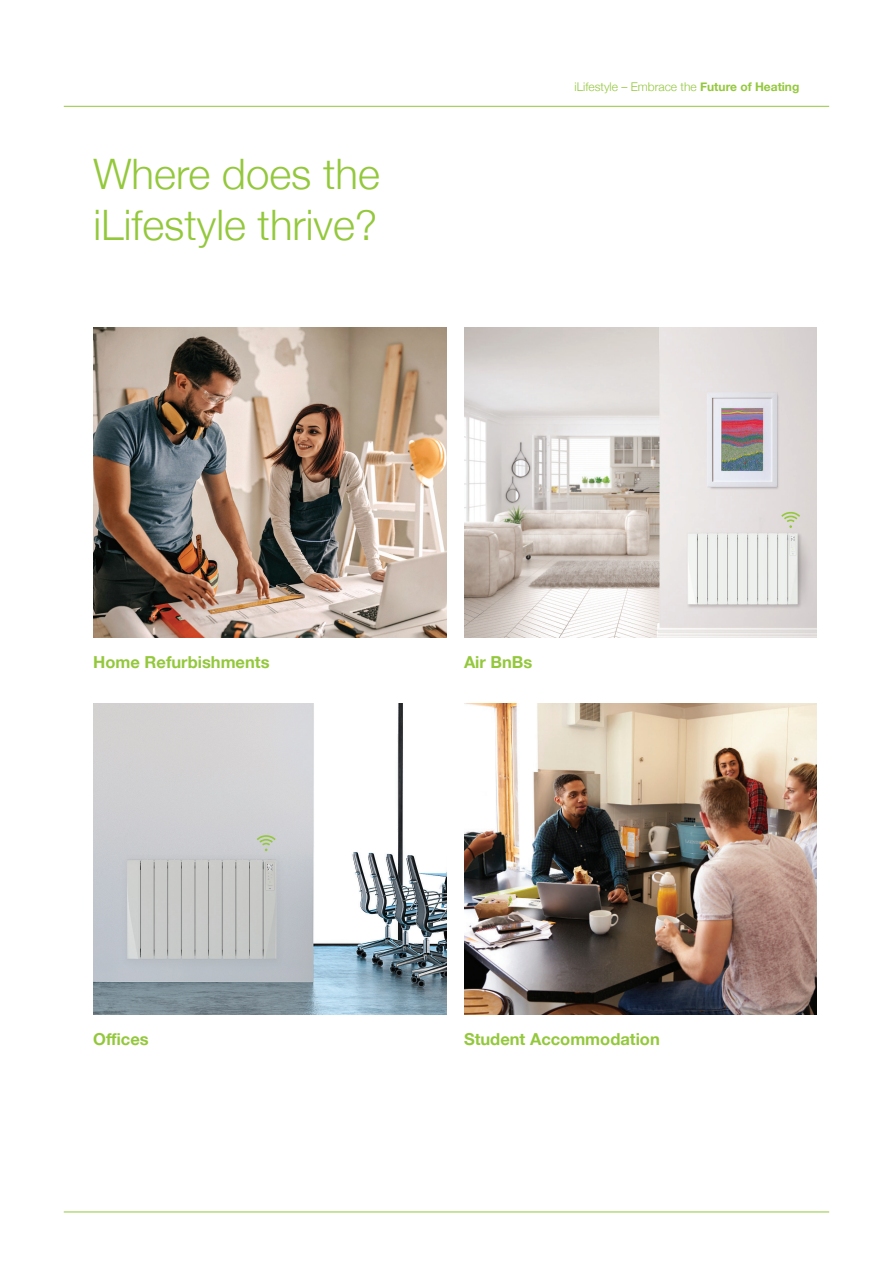
<style>
.page{position:relative;width:893px;height:1263px;background:#fff}
.page>*{position:absolute;margin:0;border:0;box-sizing:border-box;transform-origin:0 0}
.t1{font:300 42px/50.4px "Helvetica Neue";color:#94c83c}
.t2{font:700 16.5px "Helvetica Neue";color:#94c83c}
.t3{font:300 12px "Helvetica Neue";color:#94c83c}
.s1{font-weight:700}
</style>
<div class="page">
<hr style="left:64px;top:106px;width:765px;height:1px;background:#94c83c">
<hr style="left:64px;top:1212px;width:765px;height:1px;background:#94c83c">
<img style="left:464px;top:327px;width:352px;height:310px">
<img style="left:464px;top:704px;width:353px;height:310px">
<img style="left:94px;top:327px;width:352px;height:310px">
<img style="left:94px;top:704px;width:352px;height:310px">
<svg style="left:781px;top:512px;width:19px;height:16px"></svg>
<svg style="left:257px;top:835px;width:18px;height:16px"></svg>
<h1 class="t1" style="left:94px;top:146px;width:288px">Where does the iLifestyle thrive?</h1>
<p class="t3" style="left:574px;top:77px;width:226px">iLifestyle – Embrace the <span class="s1">Future of Heating</span></p>
<p class="t2" style="left:93px;top:649px;width:178px">Home Refurbishments</p>
<p class="t2" style="left:93px;top:1026px;width:57px">Offices</p>
<p class="t2" style="left:464px;top:649px;width:70px">Air BnBs</p>
<p class="t2" style="left:464px;top:1026px;width:197px">Student Accommodation</p>
</div>
